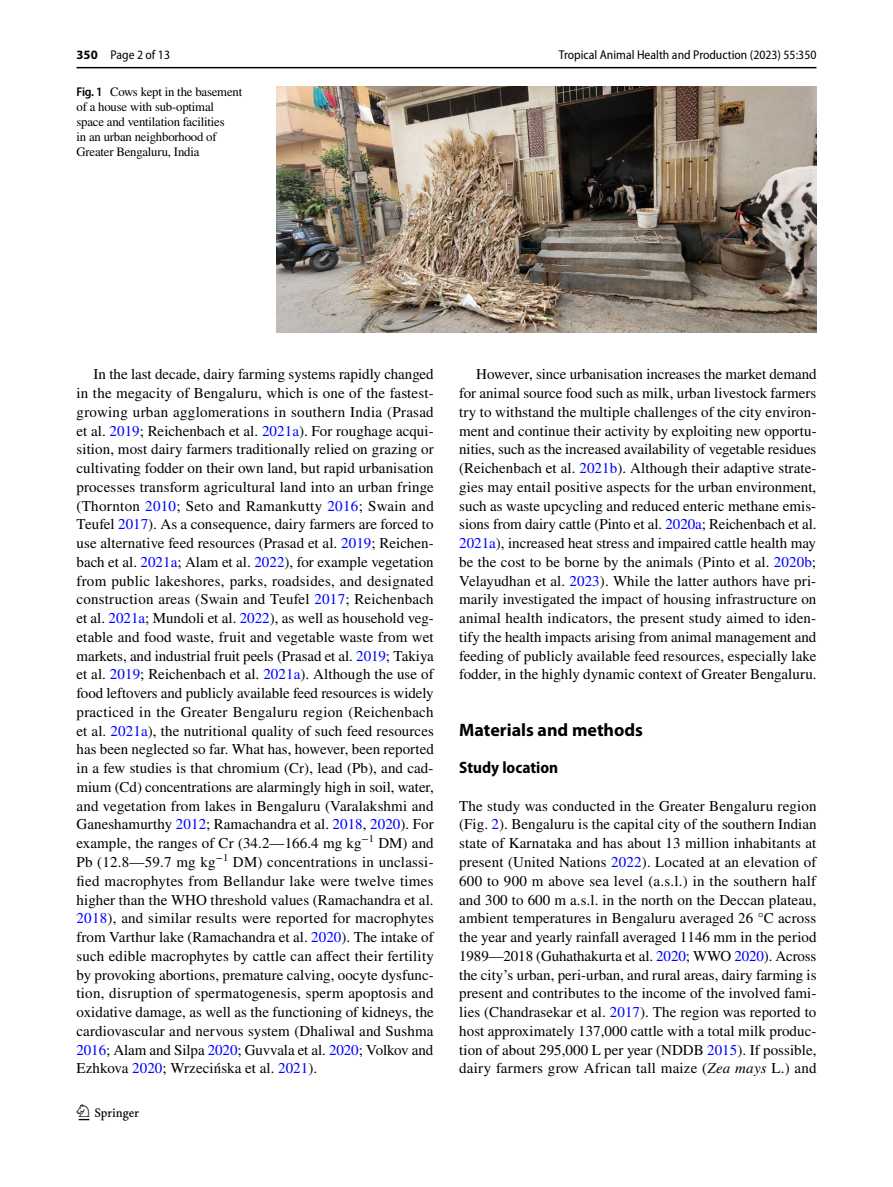
<style>
.page{position:relative;width:893px;height:1187px;background:#fff}
.page>*{position:absolute;margin:0;border:0;box-sizing:border-box;transform-origin:0 0}
.t1{font:22.5px "Springnew Regular 2";color:#000}
.t2{font:700 18px "Myriad Pro";color:#000}
.t3{font:700 semi-condensed 16.5px "Myriad Pro";color:#000}
.t4{font:15px/18.8px "STIX";color:#000;text-align:justify}
.t5{font:12.75px/15px "STIX";letter-spacing:-.015em;color:#000}
.t6{font:semi-condensed 12.75px "Myriad Pro";color:#000}
.s1{font-weight:700;font-stretch:normal}
.s2{font-family:"Myriad Pro";font-weight:600;font-stretch:semi-condensed}
.s3{color:#00f}
.s4{font-style:italic}
</style>
<div class="page">
<hr style="left:77px;top:67px;width:739px;height:1px;background:#000">
<img style="left:277px;top:87px;width:539px;height:245px">
<p class="t6" style="left:77px;top:48px;width:95px"><span class="s1">350</span> Page 2 of 13</p>
<p class="t5" style="left:77px;top:85px;width:167px"><span class="s2">Fig. 1</span> Cows kept in the basement of a house with sub-optimal space and ventilation facilities<br>in an urban neighborhood of<br>Greater Bengaluru, India</p>
<p class="t6" style="left:559px;top:48px;width:259px">Tropical Animal Health and Production (2023) 55:350</p>
<p class="t4" style="left:77px;top:366px;width:359px;text-indent:17px">In the last decade, dairy farming systems rapidly changed in the megacity of Bengaluru, which is one of the fastest&shy;growing urban agglomerations in southern India (Prasad et al. <span class="s3">2019</span>; Reichenbach et al. <span class="s3">2021a</span>). For roughage acqui&shy;sition, most dairy farmers traditionally relied on grazing or cultivating fodder on their own land, but rapid urbanisation processes transform agricultural land into an urban fringe (Thornton <span class="s3">2010</span>; Seto and Ramankutty <span class="s3">2016</span>; Swain and Teufel <span class="s3">2017</span>). As a consequence, dairy farmers are forced to use alternative feed resources (Prasad et al. <span class="s3">2019</span>; Reichen&shy;bach et al. <span class="s3">2021a</span>; Alam et al. <span class="s3">2022</span>), for example vegetation from public lakeshores, parks, roadsides, and designated construction areas (Swain and Teufel <span class="s3">2017</span>; Reichenbach et al. <span class="s3">2021a</span>; Mundoli et al. <span class="s3">2022</span>), as well as household veg&shy;etable and food waste, fruit and vegetable waste from wet markets, and industrial fruit peels (Prasad et al. <span class="s3">2019</span>; Takiya et al. <span class="s3">2019</span>; Reichenbach et al. <span class="s3">2021a</span>). Although the use of food leftovers and publicly available feed resources is widely practiced in the Greater Bengaluru region (Reichenbach et al. <span class="s3">2021a</span>), the nutritional quality of such feed resources has been neglected so far. What has, however, been reported in a few studies is that chromium (Cr), lead (Pb), and cad&shy;mium (Cd) concentrations are alarmingly high in soil, water, and vegetation from lakes in Bengaluru (Varalakshmi and Ganeshamurthy <span class="s3">2012</span>; Ramachandra et al. <span class="s3">2018</span>, <span class="s3">2020</span>). For example, the ranges of Cr (34.2—166.4 mg kg<sup>−1</sup> DM) and Pb (12.8—59.7 mg kg<sup>−1</sup> DM) concentrations in unclassi&shy;fied macrophytes from Bellandur lake were twelve times higher than the WHO threshold values (Ramachandra et al.<br><span class="s3">2018</span>), and similar results were reported for macrophytes from Varthur lake (Ramachandra et al. <span class="s3">2020</span>). The intake of such edible macrophytes by cattle can affect their fertility by provoking abortions, premature calving, oocyte dysfunc&shy;tion, disruption of spermatogenesis, sperm apoptosis and oxidative damage, as well as the functioning of kidneys, the cardiovascular and nervous system (Dhaliwal and Sushma <span class="s3">2016</span>; Alam and Silpa <span class="s3">2020</span>; Guvvala et al. <span class="s3">2020</span>; Volkov and Ezhkova <span class="s3">2020</span>; Wrzecińska et al. <span class="s3">2021</span>).</p>
<p class="t4" style="left:459px;top:366px;width:359px;text-indent:17px">However, since urbanisation increases the market demand for animal source food such as milk, urban livestock farmers try to withstand the multiple challenges of the city environ&shy;ment and continue their activity by exploiting new opportu&shy;nities, such as the increased availability of vegetable residues (Reichenbach et al. <span class="s3">2021b</span>). Although their adaptive strate&shy;gies may entail positive aspects for the urban environment, such as waste upcycling and reduced enteric methane emis&shy;sions from dairy cattle (Pinto et al. <span class="s3">2020a</span>; Reichenbach et al.<br><span class="s3">2021a</span>), increased heat stress and impaired cattle health may be the cost to be borne by the animals (Pinto et al. <span class="s3">2020b</span>; Velayudhan et al. <span class="s3">2023</span>). While the latter authors have pri&shy;marily investigated the impact of housing infrastructure on animal health indicators, the present study aimed to iden&shy;tify the health impacts arising from animal management and feeding of publicly available feed resources, especially lake fodder, in the highly dynamic context of Greater Bengaluru.</p>
<p class="t2" style="left:459px;top:717px;width:185px">Materials and methods</p>
<p class="t3" style="left:459px;top:758px;width:101px">Study location</p>
<p class="t4" style="left:459px;top:797px;width:359px">The study was conducted in the Greater Bengaluru region (Fig. <span class="s3">2</span>). Bengaluru is the capital city of the southern Indian state of Karnataka and has about 13 million inhabitants at present (United Nations <span class="s3">2022</span>). Located at an elevation of 600 to 900 m above sea level (a.s.l.) in the southern half and 300 to 600 m a.s.l. in the north on the Deccan plateau, ambient temperatures in Bengaluru averaged 26 °C across the year and yearly rainfall averaged 1146 mm in the period 1989—2018 (Guhathakurta et al. <span class="s3">2020</span>; WWO <span class="s3">2020</span>). Across the city’s urban, peri-urban, and rural areas, dairy farming is present and contributes to the income of the involved fami&shy;lies (Chandrasekar et al. <span class="s3">2017</span>). The region was reported to host approximately 137,000 cattle with a total milk produc&shy;tion of about 295,000 L per year (NDDB <span class="s3">2015</span>). If possible, dairy farmers grow African tall maize (<span class="s4">Zea mays</span> L.) and</p>
<h1 class="t1" style="left:79px;top:1104px;width:62px">1 3</h1>
</div>
